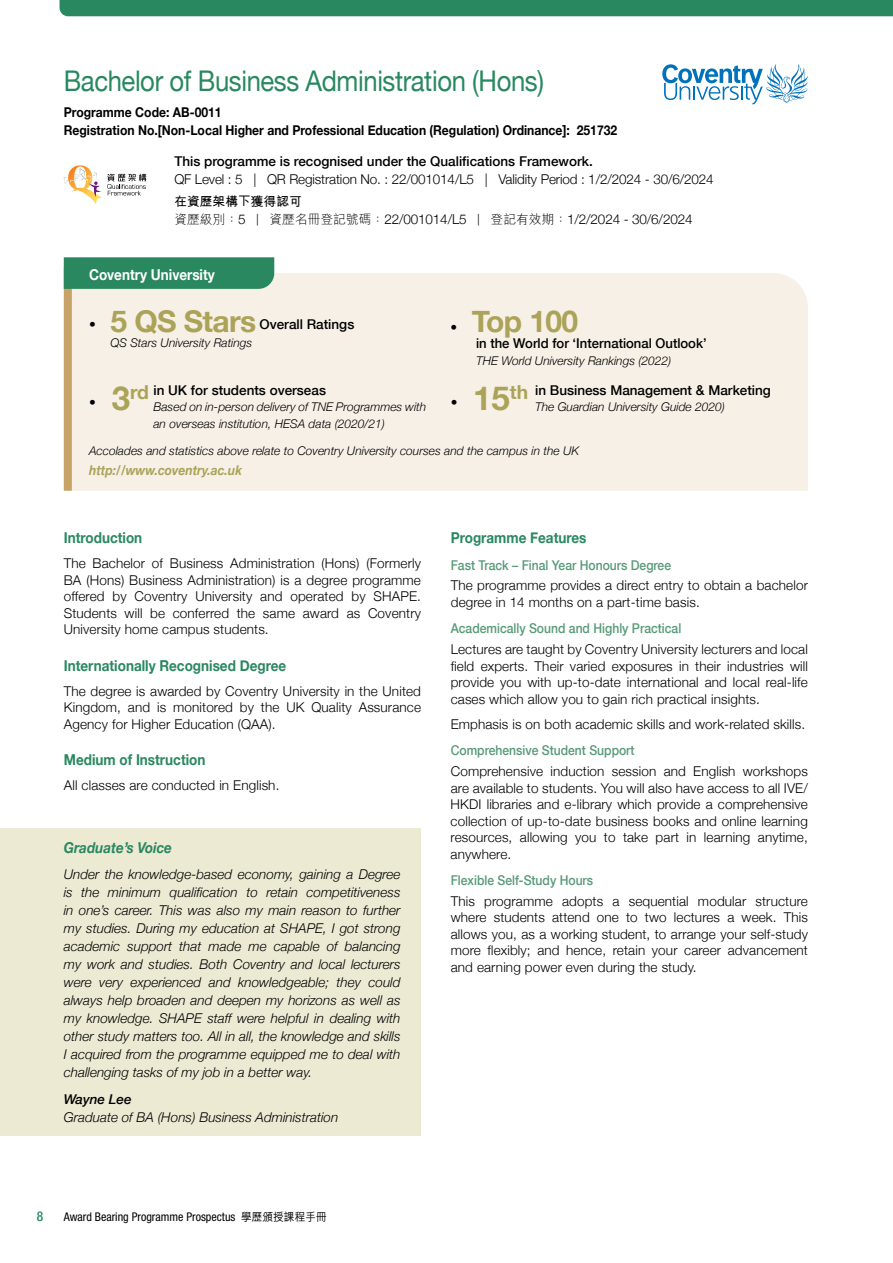
<style>
.page{position:relative;width:893px;height:1263px;background:#fff}
.page>*{position:absolute;margin:0;border:0;box-sizing:border-box;transform-origin:0 0}
.t1{font:700 33px "Helvetica Neue";color:#aba358}
.t2{font:700 30px "Helvetica Neue";letter-spacing:-.02em;color:#aba358}
.t3{font:28.5px "Helvetica Neue";letter-spacing:-.015em;color:#298860;scale:.9 1}
.t4{font:700 19.2px "Helvetica Neue";color:#aba358}
.t5{font:700 15px "Helvetica Neue";color:#298860;scale:.9 1}
.t6{font:700 15px "Helvetica Neue";color:#fff;scale:.9 1}
.t7{font:italic 700 15px "Helvetica Neue";color:#298860;scale:.9 1}
.t8{font:300 13.5px/16.5px "Helvetica Neue";letter-spacing:.01em;color:#000;text-align:justify}
.t9{font:italic 300 13.5px/18px "Helvetica Neue";color:#000;text-align:justify}
.t10{font:500 13.5px "Helvetica Neue";color:#000}
.t11{font:300 13.5px "Helvetica Neue";letter-spacing:-.01em;color:#000}
.t12{font:500 13.5px "Helvetica Neue";color:#589978;scale:.9 1}
.t13{font:700 13.5px/18px "Helvetica Neue";color:#000;scale:.9 1}
.t14{font:italic 700 13.5px "Helvetica Neue";color:#aba358;scale:.9 1}
.t15{font:italic 500 13.5px "Helvetica Neue";color:#000}
.t16{font:500 condensed 13.5px "Helvetica Neue LT Std";color:#298860}
.t17{font:700 12.75px "M Hei HK";color:#000}
.t18{font:italic 300 12px/16.5px "Helvetica Neue";color:#000}
.t19{font:condensed 12px "Helvetica Neue LT Std";color:#000}
.s1{font-family:"M Hei HK";font-size:12.75px}
.s2{font-weight:300;font-size:13.5px;color:#000}
.s3{font-size:33px}
.s4{font-family:"M Hei HK";font-weight:500;font-stretch:normal;font-size:11.25px}
</style>
<div class="page">
<div style="left:60px;top:0;width:833px;height:16px;background:#298860"></div>
<svg style="left:64px;top:165px;width:82px;height:39px"></svg>
<svg style="left:662px;top:64px;width:146px;height:41px"></svg>
<div style="left:0;top:828px;width:421px;height:307px;background:#edead4"></div>
<div style="left:274px;top:273px;width:534px;height:218px;background:#f7f0e7"></div>
<svg style="left:64px;top:257px;width:210px;height:234px;background:#d8dece"></svg>
<h3 class="t3" style="left:64px;top:64px;width:535px">Bachelor of Business Administration (Hons)</h3>
<p class="t13" style="left:64px;top:103px;width:616px">Programme Code: AB-0011<br>Registration No.[Non-Local Higher and Professional Education (Regulation) Ordinance]: 251732</p>
<p class="t10" style="left:174px;top:153px;width:420px">This programme is recognised under the Qualifications Framework.</p>
<p class="t11" style="left:174px;top:171px;width:541px">QF Level : 5 | QR Registration No. : 22/001014/L5 | Validity Period : 1/2/2024 - 30/6/2024</p>
<p class="t17" style="left:174px;top:192px;width:129px">在資歷架構下獲得認可</p>
<p class="t11" style="left:174px;top:211px;width:520px"><span class="s1">資歷級別：</span>5 <span class="s1">| 資歷名冊登記號碼：</span>22/001014/L5 <span class="s1">| 登記有效期：</span>1/2/2024 - 30/6/2024</p>
<p class="t6" style="left:89px;top:265px;width:141px">Coventry University</p>
<h2 class="t2" style="left:89px;top:302px;width:169px"><span class="s2">•</span> 5 QS Stars</h2>
<p class="t10" style="left:260px;top:316px;width:96px">Overall Ratings</p>
<p class="t18" style="left:111px;top:335px;width:143px">QS Stars University Ratings</p>
<p class="t10" style="left:153px;top:382px;width:174px">in UK for students overseas</p>
<p class="t18" style="left:153px;top:398px;width:274px">Based on in-person delivery of TNE Programmes with an overseas institution, HESA data (2020/21)</p>
<h2 class="t2" style="left:450px;top:302px;width:129px"><span class="s2">•</span> Top 100</h2>
<p class="t10" style="left:476px;top:335px;width:232px">in the World for ‘International Outlook’</p>
<p class="t18" style="left:476px;top:352px;width:197px">THE World University Rankings (2022)</p>
<h3 class="t4" style="left:89px;top:380px;width:61px"><sub>•</sub> <span class="s3">3</span>rd</h3>
<p class="t10" style="left:535px;top:382px;width:237px">in Business Management &amp; Marketing</p>
<h1 class="t1" style="left:451px;top:378px;width:79px"><span class="s2">•</span> 15<sup>th</sup></h1>
<p class="t18" style="left:89px;top:442px;width:492px">Accolades and statistics above relate to Coventry University courses and the campus in the UK</p>
<p class="t14" style="left:89px;top:461px;width:172px">http://www.coventry.ac.uk</p>
<p class="t18" style="left:535px;top:398px;width:191px">The Guardian University Guide 2020)</p>
<p class="t5" style="left:64px;top:529px;width:89px">Introduction</p>
<p class="t8" style="left:64px;top:555px;width:359px">The Bachelor of Business Administration (Hons) (Formerly BA (Hons) Business Administration) is a degree programme offered by Coventry University and operated by SHAPE.<br>Students will be conferred the same award as Coventry University home campus students.</p>
<p class="t5" style="left:64px;top:656px;width:249px">Internationally Recognised Degree</p>
<p class="t8" style="left:64px;top:682px;width:359px">The degree is awarded by Coventry University in the United Kingdom, and is monitored by the UK Quality Assurance Agency for Higher Education (QAA).</p>
<p class="t5" style="left:64px;top:751px;width:159px">Medium of Instruction</p>
<p class="t8" style="left:64px;top:777px;width:217px">All classes are conducted in English.</p>
<p class="t7" style="left:64px;top:838px;width:122px">Graduate’s Voice</p>
<p class="t9" style="left:64px;top:865px;width:338px">Under the knowledge-based economy, gaining a Degree is the minimum qualification to retain competitiveness in one’s career. This was also my main reason to further my studies. During my education at SHAPE, I got strong academic support that made me capable of balancing my work and studies. Both Coventry and local lecturers were very experienced and knowledgeable; they could always help broaden and deepen my horizons as well as my knowledge. SHAPE staff were helpful in dealing with other study matters too. All in all, the knowledge and skills I acquired from the programme equipped me to deal with challenging tasks of my job in a better way.</p>
<p class="t15" style="left:64px;top:1087px;width:69px">Wayne Lee</p>
<p class="t9" style="left:64px;top:1108px;width:276px">Graduate of BA (Hons) Business Administration</p>
<p class="t5" style="left:451px;top:529px;width:152px">Programme Features</p>
<p class="t12" style="left:451px;top:557px;width:246px">Fast Track – Final Year Honours Degree</p>
<p class="t8" style="left:451px;top:577px;width:359px">The programme provides a direct entry to obtain a bachelor degree in 14 months on a part-time basis.</p>
<p class="t12" style="left:451px;top:620px;width:258px">Academically Sound and Highly Practical</p>
<p class="t8" style="left:451px;top:641px;width:359px">Lectures are taught by Coventry University lecturers and local field experts. Their varied exposures in their industries will provide you with up-to-date international and local real-life cases which allow you to gain rich practical insights.</p>
<p class="t8" style="left:451px;top:715px;width:356px">Emphasis is on both academic skills and work-related skills.</p>
<p class="t12" style="left:451px;top:742px;width:206px">Comprehensive Student Support</p>
<p class="t8" style="left:451px;top:763px;width:359px">Comprehensive induction session and English workshops are available to students. You will also have access to all IVE/ HKDI libraries and e-library which provide a comprehensive collection of up-to-date business books and online learning resources, allowing you to take part in learning anytime, anywhere.</p>
<p class="t12" style="left:451px;top:872px;width:160px">Flexible Self-Study Hours</p>
<p class="t8" style="left:451px;top:892px;width:359px">This programme adopts a sequential modular structure where students attend one to two lectures a week. This allows you, as a working student, to arrange your self-study more flexibly; and hence, retain your career advancement and earning power even during the study.</p>
<p class="t16" style="left:37px;top:1208px;width:8px">8</p>
<p class="t19" style="left:64px;top:1210px;width:264px">Award Bearing Programme Prospectus <span class="s4">學歷頒授課程手冊</span></p>
</div>
